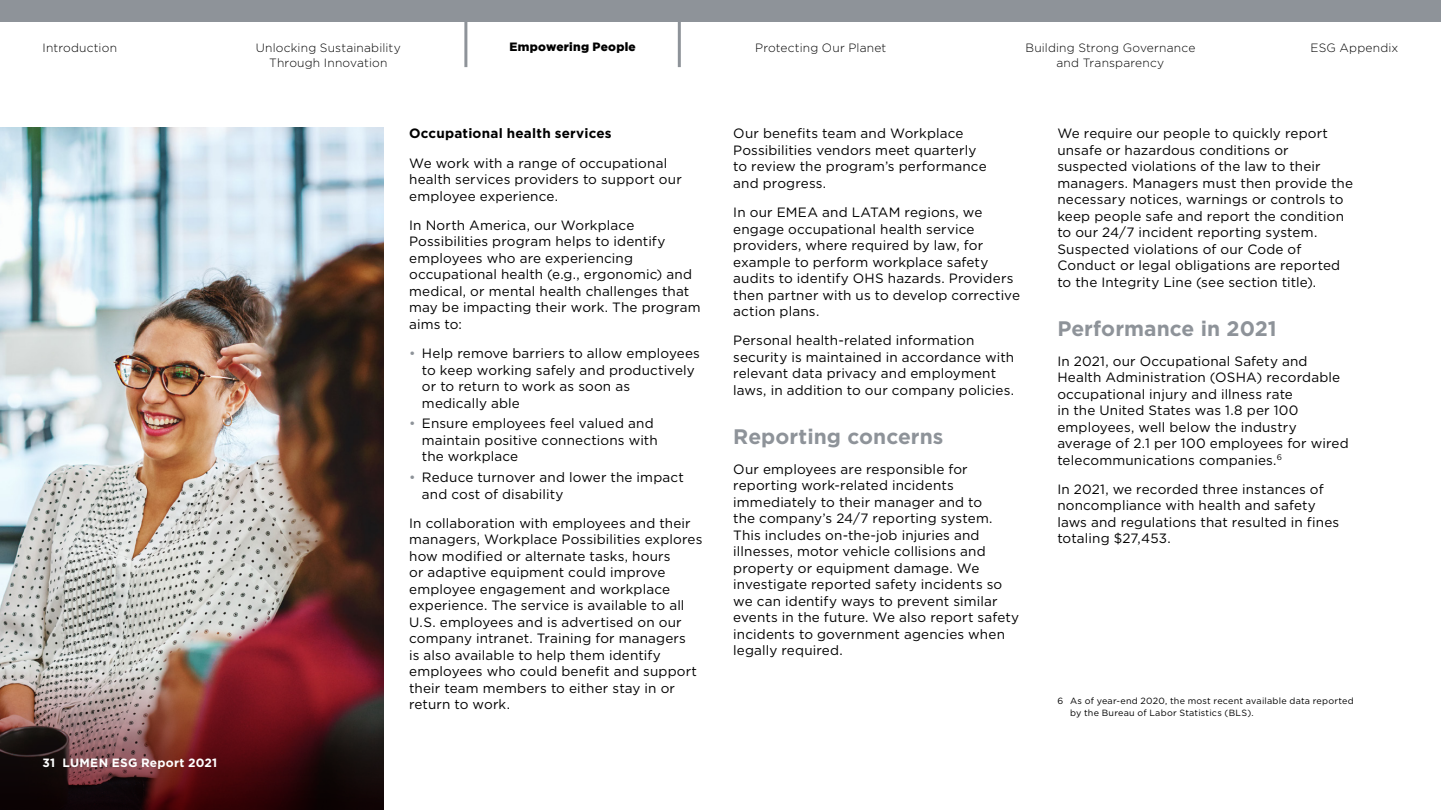
<style>
.page{position:relative;width:1441px;height:810px;background:#fff}
.page>*{position:absolute;margin:0;border:0;box-sizing:border-box;transform-origin:0 0}
.t1{font:700 21px "Gotham";letter-spacing:.005em;color:#8e9399}
.t2{font:13.5px/16.5px "Gotham";letter-spacing:.01em;color:#000}
.t3{font:700 13.5px "Gotham";letter-spacing:.015em;color:#000}
.t4{font:300 12px/15px "Gotham";letter-spacing:.015em;color:#000;text-align:center}
.t5{font:700 12px "Gotham";letter-spacing:.02em;color:#fff}
.t6{font:900 12px "Gotham";letter-spacing:.02em;color:#000}
.t7{font:9px/12px "Gotham";letter-spacing:.025em;color:#000}
.s1{color:#8e9399}
</style>
<div class="page">
<img style="left:0;top:128px;width:383px;height:536px">
<img style="left:0;top:664px;width:383px;height:146px">
<div style="left:0;top:0;width:1440px;height:21px;background:#8e9399"></div>
<hr style="left:464px;top:0;width:3px;height:67px;background:#8e9399">
<hr style="left:677px;top:0;width:3px;height:67px;background:#8e9399">
<p class="t4" style="left:43px;top:40px;width:76px">Introduction</p>
<p class="t4" style="left:256px;top:40px;width:146px">Unlocking Sustainability<br>Through Innovation</p>
<p class="t6" style="left:509px;top:40px;width:128px">Empowering People</p>
<p class="t4" style="left:755px;top:40px;width:133px">Protecting Our Planet</p>
<p class="t4" style="left:1025px;top:40px;width:171px">Building Strong Governance and Transparency</p>
<p class="t4" style="left:1310px;top:40px;width:89px">ESG Appendix</p>
<p class="t5" style="left:43px;top:755px;width:176px">31 LUMEN ESG Report 2021</p>
<p class="t3" style="left:409px;top:125px;width:204px">Occupational health services</p>
<p class="t2" style="left:409px;top:154px;width:274px">We work with a range of occupational health services providers to support our employee experience.</p>
<p class="t2" style="left:409px;top:217px;width:293px">In North America, our Workplace Possibilities program helps to identify employees who are experiencing occupational health (e.g., ergonomic) and medical, or mental health challenges that may be impacting their work. The program aims to:</p>
<p class="t2" style="left:422px;top:345px;width:279px;text-indent:-13px"><span class="s1">•</span> Help remove barriers to allow employees to keep working safely and productively or to return to work as soon as<br>medically able</p>
<p class="t2" style="left:422px;top:415px;width:237px;text-indent:-13px"><span class="s1">•</span> Ensure employees feel valued and maintain positive connections with the workplace</p>
<p class="t2" style="left:422px;top:469px;width:263px;text-indent:-13px"><span class="s1">•</span> Reduce turnover and lower the impact and cost of disability</p>
<p class="t2" style="left:409px;top:515px;width:295px">In collaboration with employees and their managers, Workplace Possibilities explores how modified or alternate tasks, hours<br>or adaptive equipment could improve employee engagement and workplace experience. The service is available to all U.S. employees and is advertised on our company intranet. Training for managers<br>is also available to help them identify employees who could benefit and support their team members to either stay in or return to work.</p>
<p class="t2" style="left:733px;top:125px;width:255px">Our benefits team and Workplace<br>Possibilities vendors meet quarterly to review the program’s performance and progress.</p>
<p class="t2" style="left:733px;top:204px;width:288px">In our EMEA and LATAM regions, we engage occupational health service providers, where required by law, for example to perform workplace safety audits to identify OHS hazards. Providers then partner with us to develop corrective action plans.</p>
<p class="t2" style="left:733px;top:332px;width:282px">Personal health-related information security is maintained in accordance with relevant data privacy and employment laws, in addition to our company policies.</p>
<h1 class="t1" style="left:733px;top:423px;width:212px">Reporting concerns</h1>
<p class="t2" style="left:733px;top:460px;width:287px">Our employees are responsible for reporting work-related incidents immediately to their manager and to<br>the company’s 24/7 reporting system.<br>This includes on-the-job injuries and illnesses, motor vehicle collisions and property or equipment damage. We investigate reported safety incidents so we can identify ways to prevent similar events in the future. We also report safety incidents to government agencies when legally required.</p>
<p class="t2" style="left:1057px;top:125px;width:297px">We require our people to quickly report unsafe or hazardous conditions or suspected violations of the law to their managers. Managers must then provide the necessary notices, warnings or controls to keep people safe and report the condition to our 24/7 incident reporting system.<br>Suspected violations of our Code of Conduct or legal obligations are reported to the Integrity Line (see section title).</p>
<h1 class="t1" style="left:1057px;top:315px;width:221px">Performance in 2021</h1>
<p class="t2" style="left:1057px;top:352px;width:293px">In 2021, our Occupational Safety and Health Administration (OSHA) recordable occupational injury and illness rate<br>in the United States was 1.8 per 100 employees, well below the industry average of 2.1 per 100 employees for wired telecommunications companies.<sup>6</sup></p>
<p class="t2" style="left:1057px;top:481px;width:283px">In 2021, we recorded three instances of noncompliance with health and safety laws and regulations that resulted in fines totaling $27,453.</p>
<p class="t7" style="left:1069px;top:695px;width:285px;text-indent:-13px">6 As of year-end 2020, the most recent available data reported by the Bureau of Labor Statistics (BLS).</p>
</div>
